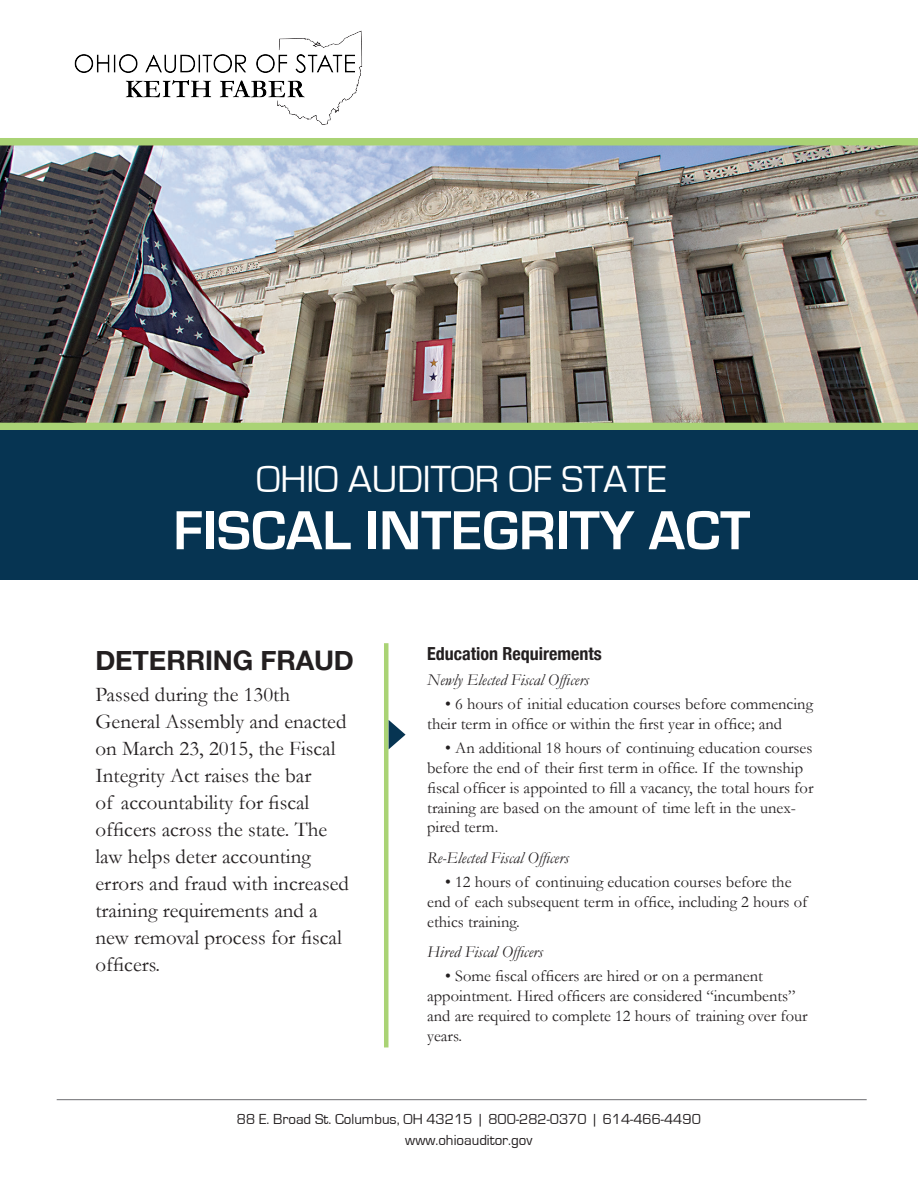
<style>
.page{position:relative;width:918px;height:1188px;background:#fff}
.page>*{position:absolute;margin:0;border:0;box-sizing:border-box;transform-origin:0 0}
.t1{font:700 57px "Eurostile";color:#fff}
.t2{font:39px "Eurostile";color:#fff}
.t3{font:700 27px "Helvetica Neue";letter-spacing:-.005em;color:#231f20}
.t4{font:21px/27px "Garamond";color:#231f20}
.t5{font:700 condensed 18px "Helvetica Neue";color:#231f20}
.t6{font:16.5px/19.8px "Garamond";color:#231f20}
.t7{font:italic 16.5px "Garamond";color:#231f20}
.t8{font:15px "Eurostile";color:#231f20}
</style>
<div class="page">
<img style="left:0;top:146px;width:918px;height:277px">
<div style="left:0;top:423px;width:918px;height:7px;background:#aad375"></div>
<div style="left:0;top:138px;width:918px;height:7px;background:#aad375"></div>
<img style="left:74px;top:30px;width:288px;height:95px">
<div style="left:0;top:430px;width:918px;height:150px;background:#063452"></div>
<hr style="left:57px;top:1099px;width:810px;height:1px;background:#6c6d70">
<hr style="left:384px;top:643px;width:4px;height:404px;background:#aad375">
<svg style="left:389px;top:720px;width:17px;height:29px"></svg>
<p class="t2" style="left:257px;top:458px;width:412px">OHIO AUDITOR OF STATE</p>
<p class="t1" style="left:173px;top:499px;width:579px">FISCAL INTEGRITY ACT</p>
<p class="t3" style="left:95px;top:639px;width:260px">DETERRING FRAUD</p>
<p class="t4" style="left:95px;top:681px;width:255px">Passed during the 130th<br>General Assembly and enacted on March 23, 2015, the Fiscal<br>Integrity Act raises the bar<br>of accountability for fiscal officers across the state. The law helps deter accounting errors and fraud with increased training requirements and a new removal process for fiscal officers.</p>
<p class="t5" style="left:427px;top:639px;width:176px">Education Requirements</p>
<p class="t7" style="left:427px;top:670px;width:163px">Newly Elected Fiscal Officers</p>
<p class="t6" style="left:427px;top:694px;width:387px;text-indent:18px">• 6 hours of initial education courses before commencing their term in office or within the first year in office; and</p>
<p class="t6" style="left:427px;top:738px;width:388px;text-indent:18px">• An additional 18 hours of continuing education courses before the end of their first term in office. If the township fiscal officer is appointed to fill a vacancy, the total hours for training are based on the amount of time left in the unex&shy;pired term.</p>
<p class="t7" style="left:427px;top:848px;width:143px">Re-Elected Fiscal Officers</p>
<p class="t6" style="left:427px;top:872px;width:382px;text-indent:18px">• 12 hours of continuing education courses before the end of each subsequent term in office, including 2 hours of ethics training.</p>
<p class="t7" style="left:427px;top:942px;width:117px">Hired Fiscal Officers</p>
<p class="t6" style="left:427px;top:966px;width:382px;text-indent:18px">• Some fiscal officers are hired or on a permanent appointment. Hired officers are considered “incumbents” and are required to complete 12 hours of training over four years.</p>
<p class="t8" style="left:237px;top:1111px;width:466px">88 E. Broad St. Columbus, OH 43215 | 800-282-0370 | 614-466-4490</p>
<p class="t8" style="left:405px;top:1132px;width:129px">www.ohioauditor.gov</p>
</div>
